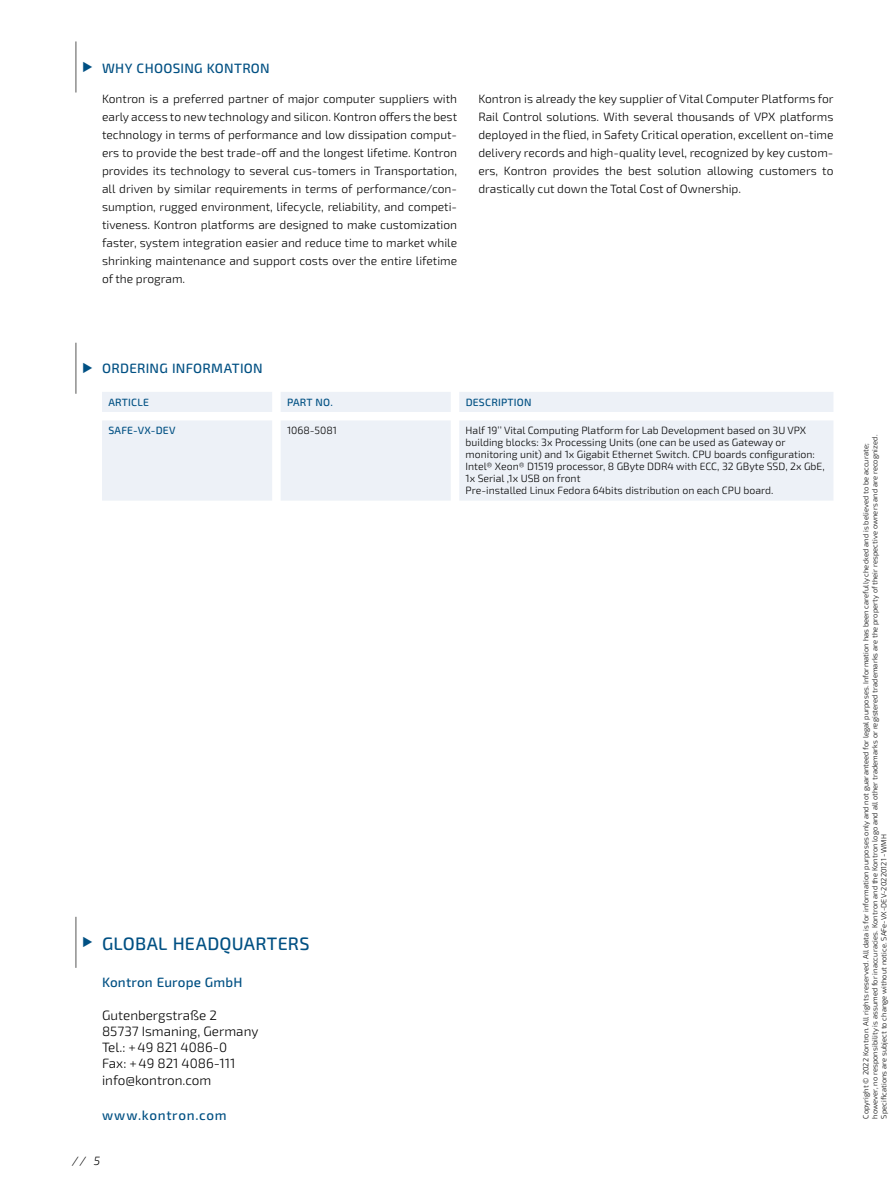
<style>
.page{position:relative;width:893px;height:1191px;background:#fff}
.page>*{position:absolute;margin:0;border:0;box-sizing:border-box;transform-origin:0 0}
.t1{font:500 18px "Sn T";letter-spacing:.01em;color:#005083}
.t2{font:300 13.5px/16.2px "Sn T";color:#000}
.t3{font:500 13.5px "Sn T";letter-spacing:.02em;color:#005083}
.t4{font:500 13.5px "Sn T";letter-spacing:.05em;color:#005083}
.t5{font:300 12px/18px "Sn T";color:#000;text-align:justify}
.t6{font:italic 300 12px "Sn T";color:#000}
.t7{font:300 10.5px/12px "Sn T";color:#000}
.t8{font:500 10.5px "Sn T";letter-spacing:.02em;color:#005083}
.t9{font:300 7.5px/9px "Sn T";letter-spacing:.01em;color:#000}
</style>
<div class="page">
<hr style="left:76px;top:916px;width:1px;height:51px;background:#575756">
<hr style="left:76px;top:343px;width:1px;height:51px;background:#575756">
<hr style="left:76px;top:41px;width:1px;height:51px;background:#575756">
<svg style="left:102px;top:392px;width:731px;height:108px;background:#eef2f7"></svg>
<p class="t3" style="left:102px;top:60px;width:169px">WHY CHOOSING KONTRON</p>
<p class="t5" style="left:102px;top:90px;width:357px">Kontron is a preferred partner of major computer suppliers with early access to new technology and silicon. Kontron offers the best technology in terms of performance and low dissipation comput&shy;ers to provide the best trade-off and the longest lifetime. Kontron provides its technology to several cus-tomers in Transportation, all driven by similar requirements in terms of performance/con&shy;sumption, rugged environment, lifecycle, reliability, and competi&shy;tiveness. Kontron platforms are designed to make customization faster, system integration easier and reduce time to market while shrinking maintenance and support costs over the entire lifetime of the program.</p>
<p class="t5" style="left:478px;top:90px;width:357px">Kontron is already the key supplier of Vital Computer Platforms for Rail Control solutions. With several thousands of VPX platforms deployed in the flied, in Safety Critical operation, excellent on-time delivery records and high-quality level, recognized by key custom&shy;ers, Kontron provides the best solution allowing customers to drastically cut down the Total Cost of Ownership.</p>
<p class="t3" style="left:102px;top:360px;width:162px">ORDERING INFORMATION</p>
<p class="t8" style="left:108px;top:396px;width:42px">ARTICLE</p>
<p class="t8" style="left:287px;top:396px;width:47px">PART NO.</p>
<p class="t8" style="left:466px;top:396px;width:67px">DESCRIPTION</p>
<p class="t8" style="left:108px;top:424px;width:68px">SAFE-VX-DEV</p>
<p class="t7" style="left:287px;top:425px;width:51px">1068-5081</p>
<p class="t7" style="left:466px;top:425px;width:361px">Half 19’’ Vital Computing Platform for Lab Development based on 3U VPX building blocks: 3x Processing Units (one can be used as Gateway or monitoring unit) and 1x Gigabit Ethernet Switch. CPU boards configuration:<br>Intel® Xeon® D1519 processor, 8 GByte DDR4 with ECC, 32 GByte SSD, 2x GbE, 1x Serial ,1x USB on front<br>Pre-installed Linux Fedora 64bits distribution on each CPU board.</p>
<h1 class="t1" style="left:102px;top:932px;width:209px">GLOBAL HEADQUARTERS</h1>
<p class="t3" style="left:102px;top:974px;width:142px">Kontron Europe GmbH</p>
<p class="t2" style="left:102px;top:1007px;width:158px">Gutenbergstraße 2<br>85737 Ismaning, Germany<br>Tel.: +49 821 4086-0<br>Fax: +49 821 4086-111 info@kontron.com</p>
<p class="t4" style="left:102px;top:1107px;width:126px">www.kontron.com</p>
<p class="t6" style="left:72px;top:1153px;width:29px">// 5</p>
<p class="t9" style="left:862px;top:1118px;width:685px;rotate:-90deg">Copyright © 2022 Kontron. All rights reserved. All data is for information purposes only and not guaranteed for legal purposes. Information has been carefully checked and is believed to be accurate; however, no responsibility is assumed for inaccuracies. Kontron and the Kontron logo and all other trademarks or registered trademarks are the property of their respective owners and are recognized.<br>Specifications are subject to change without notice. SAFe-VX-DEV-20220121 -WMH</p>
</div>
